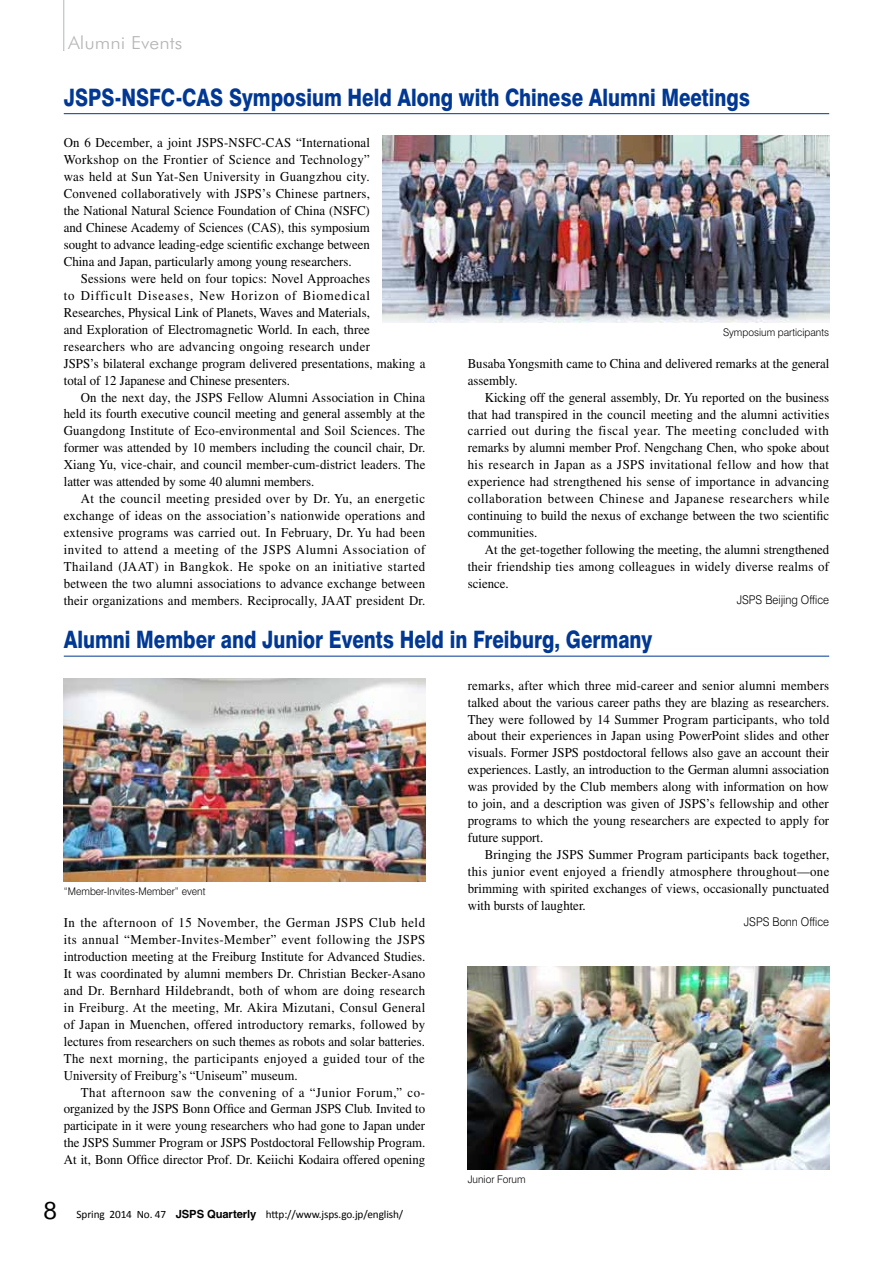
<style>
.page{position:relative;width:893px;height:1263px;background:#fff}
.page>*{position:absolute;margin:0;border:0;box-sizing:border-box;transform-origin:0 0}
.t1{font:800 24px "Swiss 721 BT";color:#003894;scale:.8 1}
.t2{font:300 18px "Futura BT";color:#b5b6b6;scale:1.1 1}
.t3{font:13.5px/17px "Times";color:#000;text-align:justify;scale:.95 1}
.t4{font:300 12px "Swiss 721 BT";color:#000;scale:.93 1}
.t5{font:11.25px "Calibri";letter-spacing:-.01em;color:#000}
.t6{font:300 10.5px "Swiss 721 BT";color:#000}
.s1{font-family:"Futura BT";font-size:24px}
.s2{font-family:"Helvetica";font-weight:700}
</style>
<div class="page">
<hr style="left:64px;top:656px;width:765px;height:1px;background:#003894">
<hr style="left:64px;top:113px;width:765px;height:1px;background:#003894">
<img style="left:468px;top:966px;width:361px;height:204px">
<img style="left:64px;top:678px;width:361px;height:204px">
<hr style="left:63px;top:0;width:1px;height:51px;background:#b5b6b6">
<img style="left:383px;top:136px;width:446px;height:186px">
<h2 class="t2" style="left:68px;top:32px;width:105px">Alumni Events</h2>
<h1 class="t1" style="left:64px;top:82px;width:860px">JSPS-NSFC-CAS Symposium Held Along with Chinese Alumni Meetings</h1>
<p class="t3" style="left:64px;top:134px;width:324px">On 6 December, a joint JSPS-NSFC-CAS “International Workshop on the Frontier of Science and Technology” was held at Sun Yat-Sen University in Guangzhou city.<br>Convened collaboratively with JSPS’s Chinese partners, the National Natural Science Foundation of China (NSFC) and Chinese Academy of Sciences (CAS), this symposium sought to advance leading-edge scientific exchange between China and Japan, particularly among young researchers.</p>
<p class="t3" style="left:64px;top:270px;width:382px;text-align:left;text-indent:17px">Sessions were held on four topics: Novel Approaches<br>to Difficult Diseases, New Horizon of Biomedical Researches, Physical Link of Planets, Waves and Materials,<br>and Exploration of Electromagnetic World. In each, three researchers who are advancing ongoing research under<br>JSPS’s bilateral exchange program delivered presentations, making a total of 12 Japanese and Chinese presenters.</p>
<p class="t3" style="left:64px;top:388px;width:382px;text-indent:17px">On the next day, the JSPS Fellow Alumni Association in China held its fourth executive council meeting and general assembly at the Guangdong Institute of Eco-environmental and Soil Sciences. The former was attended by 10 members including the council chair, Dr.<br>Xiang Yu, vice-chair, and council member-cum-district leaders. The latter was attended by some 40 alumni members.</p>
<p class="t3" style="left:64px;top:490px;width:382px;text-indent:17px">At the council meeting presided over by Dr. Yu, an energetic exchange of ideas on the association’s nationwide operations and extensive programs was carried out. In February, Dr. Yu had been invited to attend a meeting of the JSPS Alumni Association of Thailand (JAAT) in Bangkok. He spoke on an initiative started between the two alumni associations to advance exchange between their organizations and members. Reciprocally, JAAT president Dr.</p>
<p class="t6" style="left:723px;top:325px;width:108px">Symposium participants</p>
<p class="t3" style="left:468px;top:355px;width:382px">Busaba Yongsmith came to China and delivered remarks at the general assembly.</p>
<p class="t3" style="left:468px;top:388px;width:382px;text-indent:17px">Kicking off the general assembly, Dr. Yu reported on the business that had transpired in the council meeting and the alumni activities carried out during the fiscal year. The meeting concluded with remarks by alumni member Prof. Nengchang Chen, who spoke about his research in Japan as a JSPS invitational fellow and how that experience had strengthened his sense of importance in advancing collaboration between Chinese and Japanese researchers while continuing to build the nexus of exchange between the two scientific communities.</p>
<p class="t3" style="left:468px;top:541px;width:382px;text-indent:17px">At the get-together following the meeting, the alumni strengthened their friendship ties among colleagues in widely diverse realms of science.</p>
<p class="t4" style="left:737px;top:592px;width:101px">JSPS Beijing Office</p>
<h1 class="t1" style="left:64px;top:625px;width:737px">Alumni Member and Junior Events Held in Freiburg, Germany</h1>
<p class="t6" style="left:64px;top:885px;width:143px">“Member-Invites-Member” event</p>
<p class="t3" style="left:64px;top:914px;width:382px">In the afternoon of 15 November, the German JSPS Club held its annual “Member-Invites-Member” event following the JSPS introduction meeting at the Freiburg Institute for Advanced Studies.<br>It was coordinated by alumni members Dr. Christian Becker-Asano and Dr. Bernhard Hildebrandt, both of whom are doing research in Freiburg. At the meeting, Mr. Akira Mizutani, Consul General of Japan in Muenchen, offered introductory remarks, followed by lectures from researchers on such themes as robots and solar batteries.<br>The next morning, the participants enjoyed a guided tour of the University of Freiburg’s “Uniseum” museum.</p>
<p class="t3" style="left:64px;top:1083px;width:382px;text-indent:17px">That afternoon saw the convening of a “Junior Forum,” co&shy;organized by the JSPS Bonn Office and German JSPS Club. Invited to participate in it were young researchers who had gone to Japan under the JSPS Summer Program or JSPS Postdoctoral Fellowship Program.<br>At it, Bonn Office director Prof. Dr. Keiichi Kodaira offered opening</p>
<p class="t5" style="left:43px;top:1207px;width:361px"><span class="s1">8</span> Spring 2014 No. 47 <span class="s2">JSPS Quarterly</span> http://www.jsps.go.jp/english/</p>
<p class="t3" style="left:468px;top:676px;width:382px">remarks, after which three mid-career and senior alumni members talked about the various career paths they are blazing as researchers.<br>They were followed by 14 Summer Program participants, who told about their experiences in Japan using PowerPoint slides and other visuals. Former JSPS postdoctoral fellows also gave an account their experiences. Lastly, an introduction to the German alumni association was provided by the Club members along with information on how to join, and a description was given of JSPS’s fellowship and other programs to which the young researchers are expected to apply for future support.</p>
<p class="t3" style="left:468px;top:846px;width:382px;text-indent:17px">Bringing the JSPS Summer Program participants back together, this junior event enjoyed a friendly atmosphere throughout—one brimming with spirited exchanges of views, occasionally punctuated with bursts of laughter.</p>
<p class="t4" style="left:744px;top:914px;width:93px">JSPS Bonn Office</p>
<p class="t6" style="left:468px;top:1173px;width:59px">Junior Forum</p>
</div>
